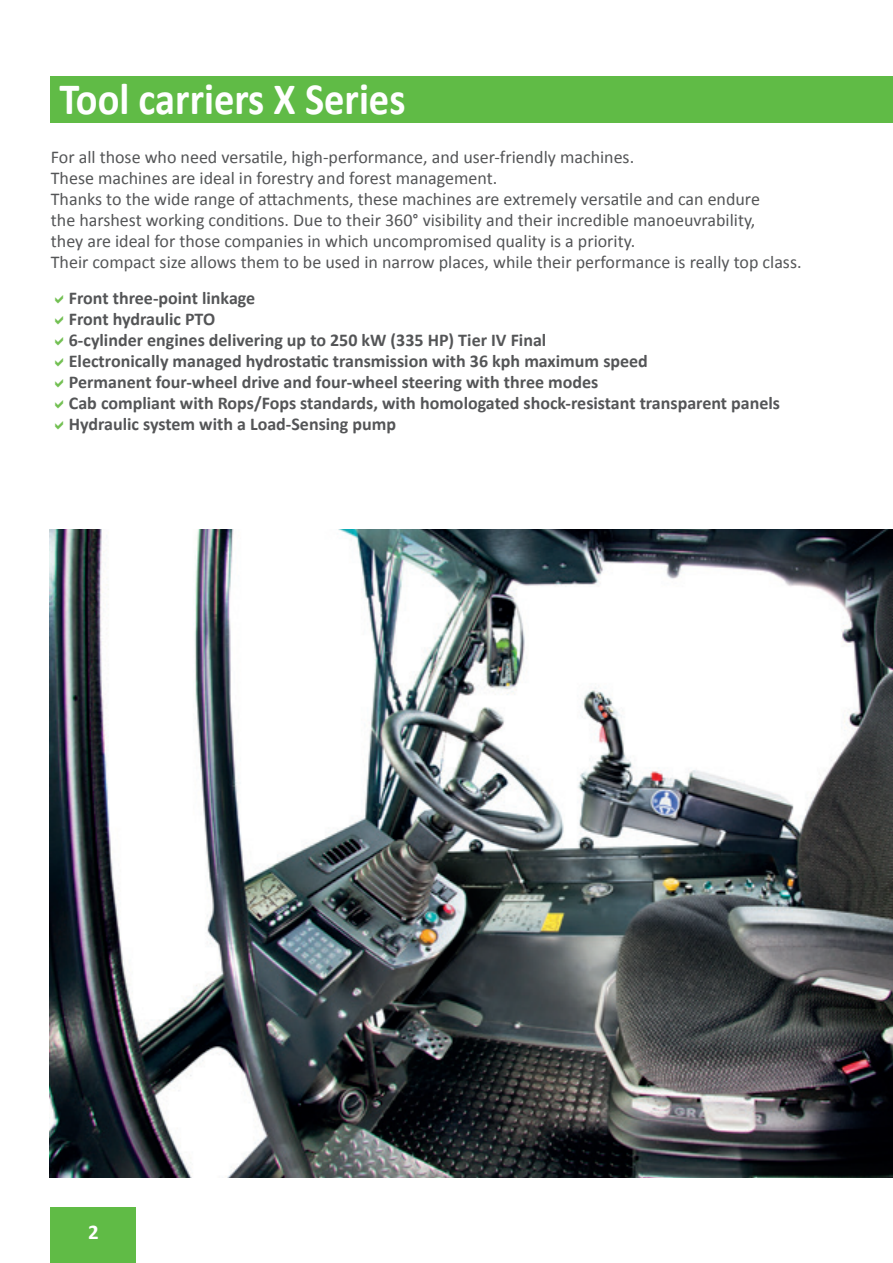
<style>
.page{position:relative;width:893px;height:1263px;background:#fff}
.page>*{position:absolute;margin:0;border:0;box-sizing:border-box;transform-origin:0 0}
.t1{font:700 45px "Calibri";color:#fff;scale:.9 1}
.t2{font:700 21px "Calibri";color:#fff}
.t3{font:18px "Calibri";color:#545557}
.t4{font:700 18px "Calibri";color:#545557}
</style>
<div class="page">
<div style="left:51px;top:1208px;width:85px;height:55px;background:#60bb46"></div>
<div style="left:51px;top:77px;width:842px;height:46px;background:#60bb46"></div>
<img style="left:50px;top:529px;width:843px;height:649px">
<p class="t1" style="left:59px;top:70px;width:386px">Tool carriers X Series</p>
<p class="t3" style="left:51px;top:146px;width:585px">For all those who need versatile, high-performance, and user-friendly machines.</p>
<p class="t3" style="left:51px;top:167px;width:448px">These machines are ideal in forestry and forest management.</p>
<p class="t3" style="left:51px;top:188px;width:711px">Thanks to the wide range of attachments, these machines are extremely versatile and can endure</p>
<p class="t3" style="left:51px;top:209px;width:706px">the harshest working conditions. Due to their 360° visibility and their incredible manoeuvrability,</p>
<p class="t3" style="left:51px;top:230px;width:586px">they are ideal for those companies in which uncompromised quality is a priority.</p>
<p class="t3" style="left:51px;top:251px;width:752px">Their compact size allows them to be used in narrow places, while their performance is really top class.</p>
<p class="t4" style="left:69px;top:287px;width:188px">Front three-point linkage</p>
<p class="t4" style="left:69px;top:308px;width:148px">Front hydraulic PTO</p>
<p class="t4" style="left:69px;top:329px;width:479px">6-cylinder engines delivering up to 250 kW (335 HP) Tier IV Final</p>
<p class="t4" style="left:69px;top:350px;width:581px">Electronically managed hydrostatic transmission with 36 kph maximum speed</p>
<p class="t4" style="left:69px;top:371px;width:531px">Permanent four-wheel drive and four-wheel steering with three modes</p>
<p class="t4" style="left:69px;top:392px;width:713px">Cab compliant with Rops/Fops standards, with homologated shock-resistant transparent panels</p>
<p class="t4" style="left:69px;top:413px;width:329px">Hydraulic system with a Load-Sensing pump</p>
<p class="t2" style="left:88px;top:1219px;width:12px">2</p>
</div>
